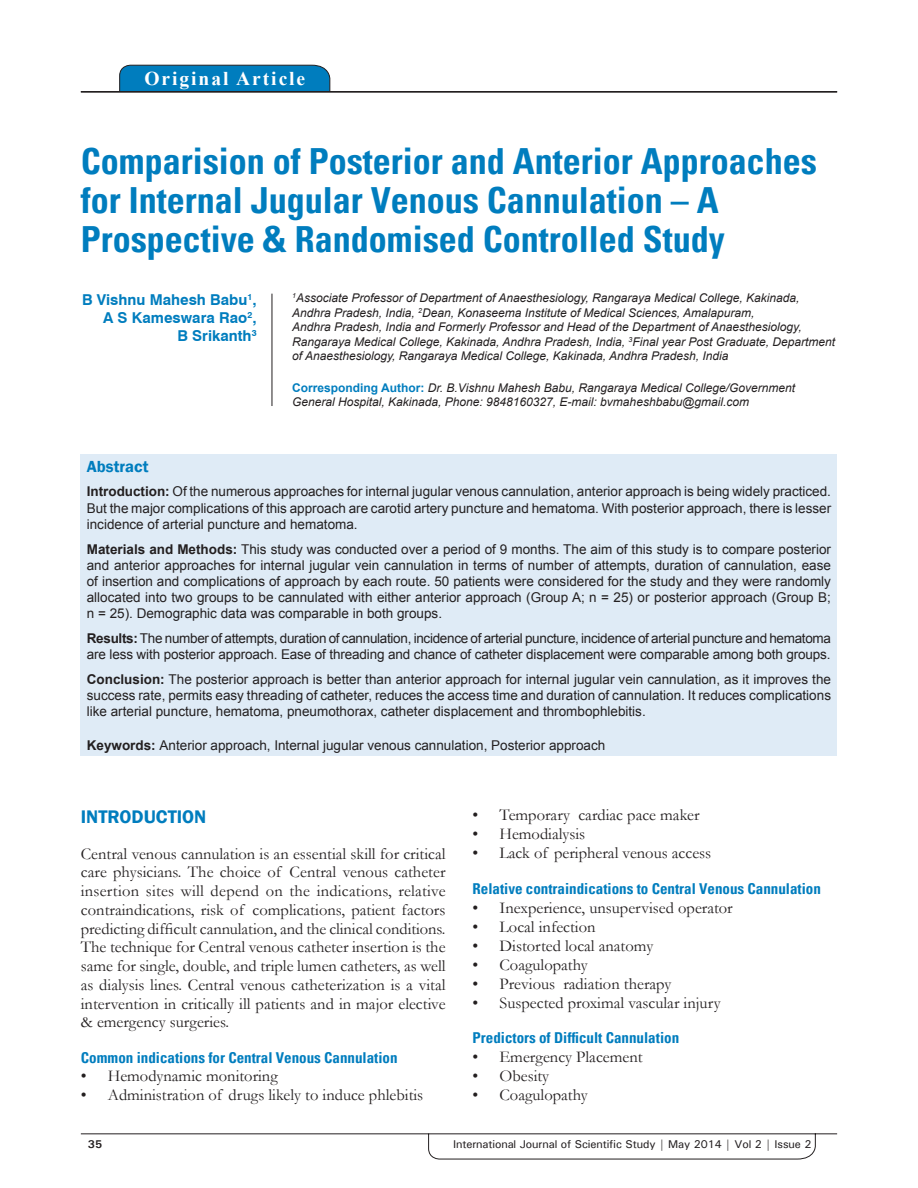
<style>
.page{position:relative;width:918px;height:1188px;background:#fff}
.page>*{position:absolute;margin:0;border:0;box-sizing:border-box;transform-origin:0 0}
.t1{font:700 condensed 36px/39px "Univers";color:#007dbe}
.t2{font:700 19.5px "Times New Roman";letter-spacing:.1em;color:#fff}
.t3{font:600 18.75px "Franklin Gothic";color:#007dbe}
.t4{font:16.5px/18.8px "Garamond";color:#231f20;text-align:justify}
.t5{font:600 16.5px "Franklin Gothic";color:#007dbe}
.t6{font:700 condensed 15px "Univers";color:#007dbe}
.t7{font:700 15px/18px "Swiss 721 BT";color:#007dbe;text-align:right}
.t8{font:13.5px/16.2px "Arial";color:#231f20;text-align:justify}
.t9{font:13.5px/16.2px "Arial";letter-spacing:-.02em;color:#231f20}
.t10{font:italic 12px/14.4px "Arial";color:#231f20}
.t11{font:500 11.25px "Univers";letter-spacing:-.01em;color:#231f20}
.t12{font:700 11.25px "Univers";color:#231f20}
.s1{font-weight:700;font-style:normal;color:#007dbe}
.s2{font-weight:700}
</style>
<div class="page">
<svg style="left:80px;top:1133px;width:758px;height:26px"></svg>
<hr style="left:272px;top:294px;width:1px;height:112px;background:#231f20">
<div style="left:119px;top:65px;width:211px;height:26px;background:#007dbe"></div>
<hr style="left:81px;top:91px;width:756px;height:1px;background:#231f20">
<div style="left:81px;top:454px;width:756px;height:302px;background:#dfebf6"></div>
<h2 class="t2" style="left:144px;top:67px;width:162px">Original Article</h2>
<h1 class="t1" style="left:81px;top:142px;width:737px">Comparision of Posterior and Anterior Approaches for Internal Jugular Venous Cannulation – A<br>Prospective &amp; Randomised Controlled Study</h1>
<p class="t7" style="left:82px;top:291px;width:176px">B Vishnu Mahesh Babu<sup>1</sup>,<br>A S Kameswara Rao<sup>2</sup>,<br>B Srikanth<sup>3</sup></p>
<p class="t10" style="left:292px;top:291px;width:545px"><sup>1</sup>Associate Professor of Department of Anaesthesiology, Rangaraya Medical College, Kakinada, Andhra Pradesh, India, <sup>2</sup>Dean, Konaseema Institute of Medical Sciences, Amalapuram,<br>Andhra Pradesh, India and Formerly Professor and Head of the Department of Anaesthesiology, Rangaraya Medical College, Kakinada, Andhra Pradesh, India, <sup>3</sup>Final year Post Graduate, Department of Anaesthesiology, Rangaraya Medical College, Kakinada, Andhra Pradesh, India</p>
<p class="t10" style="left:292px;top:380px;width:505px"><span class="s1">Corresponding Author:</span> Dr. B.Vishnu Mahesh Babu, Rangaraya Medical College/Government<br>General Hospital, Kakinada, Phone: 9848160327, E-mail: bvmaheshbabu@gmail.com</p>
<p class="t5" style="left:87px;top:457px;width:63px">Abstract</p>
<p class="t8" style="left:87px;top:484px;width:746px"><span class="s2">Introduction:</span> Of the numerous approaches for internal jugular venous cannulation, anterior approach is being widely practiced.<br>But the major complications of this approach are carotid artery puncture and hematoma. With posterior approach, there is lesser incidence of arterial puncture and hematoma.</p>
<p class="t8" style="left:87px;top:541px;width:746px"><span class="s2">Materials and Methods:</span> This study was conducted over a period of 9 months. The aim of this study is to compare posterior and anterior approaches for internal jugular vein cannulation in terms of number of attempts, duration of cannulation, ease of insertion and complications of approach by each route. 50 patients were considered for the study and they were randomly allocated into two groups to be cannulated with either anterior approach (Group A; n = 25) or posterior approach (Group B; n = 25). Demographic data was comparable in both groups.</p>
<p class="t9" style="left:87px;top:630px;width:746px"><span class="s2">Results:</span> The number of attempts, duration of cannulation, incidence of arterial puncture, incidence of arterial puncture and hematoma are less with posterior approach. Ease of threading and chance of catheter displacement were comparable among both groups.</p>
<p class="t8" style="left:87px;top:671px;width:746px"><span class="s2">Conclusion:</span> The posterior approach is better than anterior approach for internal jugular vein cannulation, as it improves the success rate, permits easy threading of catheter, reduces the access time and duration of cannulation. It reduces complications like arterial puncture, hematoma, pneumothorax, catheter displacement and thrombophlebitis.</p>
<p class="t8" style="left:87px;top:737px;width:520px"><span class="s2">Keywords:</span> Anterior approach, Internal jugular venous cannulation, Posterior approach</p>
<h3 class="t3" style="left:81px;top:805px;width:127px">INTRODUCTION</h3>
<p class="t4" style="left:81px;top:844px;width:366px">Central venous cannulation is an essential skill for critical care physicians. The choice of Central venous catheter insertion sites will depend on the indications, relative contraindications, risk of complications, patient factors predicting difficult cannulation, and the clinical conditions.<br>The technique for Central venous catheter insertion is the same for single, double, and triple lumen catheters, as well as dialysis lines. Central venous catheterization is a vital intervention in critically ill patients and in major elective &amp; emergency surgeries.</p>
<p class="t6" style="left:81px;top:1048px;width:318px">Common indications for Central Venous Cannulation</p>
<p class="t4" style="left:81px;top:1067px;width:198px">• Hemodynamic monitoring</p>
<p class="t4" style="left:81px;top:1086px;width:344px">• Administration of drugs likely to induce phlebitis</p>
<p class="t4" style="left:472px;top:806px;width:229px">• Temporary cardiac pace maker</p>
<p class="t4" style="left:472px;top:825px;width:114px">• Hemodialysis</p>
<p class="t4" style="left:472px;top:844px;width:240px">• Lack of peripheral venous access</p>
<p class="t6" style="left:472px;top:879px;width:350px">Relative contraindications to Central Venous Cannulation</p>
<p class="t4" style="left:472px;top:898px;width:262px">• Inexperience, unsupervised operator</p>
<p class="t4" style="left:472px;top:917px;width:125px">• Local infection</p>
<p class="t4" style="left:472px;top:936px;width:182px">• Distorted local anatomy</p>
<p class="t4" style="left:472px;top:955px;width:117px">• Coagulopathy</p>
<p class="t4" style="left:472px;top:974px;width:201px">• Previous radiation therapy</p>
<p class="t4" style="left:472px;top:993px;width:250px">• Suspected proximal vascular injury</p>
<p class="t6" style="left:472px;top:1029px;width:208px">Predictors of Difficult Cannulation</p>
<p class="t4" style="left:472px;top:1048px;width:172px">• Emergency Placement</p>
<p class="t4" style="left:472px;top:1067px;width:78px">• Obesity</p>
<p class="t4" style="left:472px;top:1086px;width:117px">• Coagulopathy</p>
<p class="t12" style="left:88px;top:1137px;width:16px">35</p>
<p class="t11" style="left:453px;top:1137px;width:360px">International Journal of Scientific Study | May 2014 | Vol 2 | Issue 2</p>
</div>
